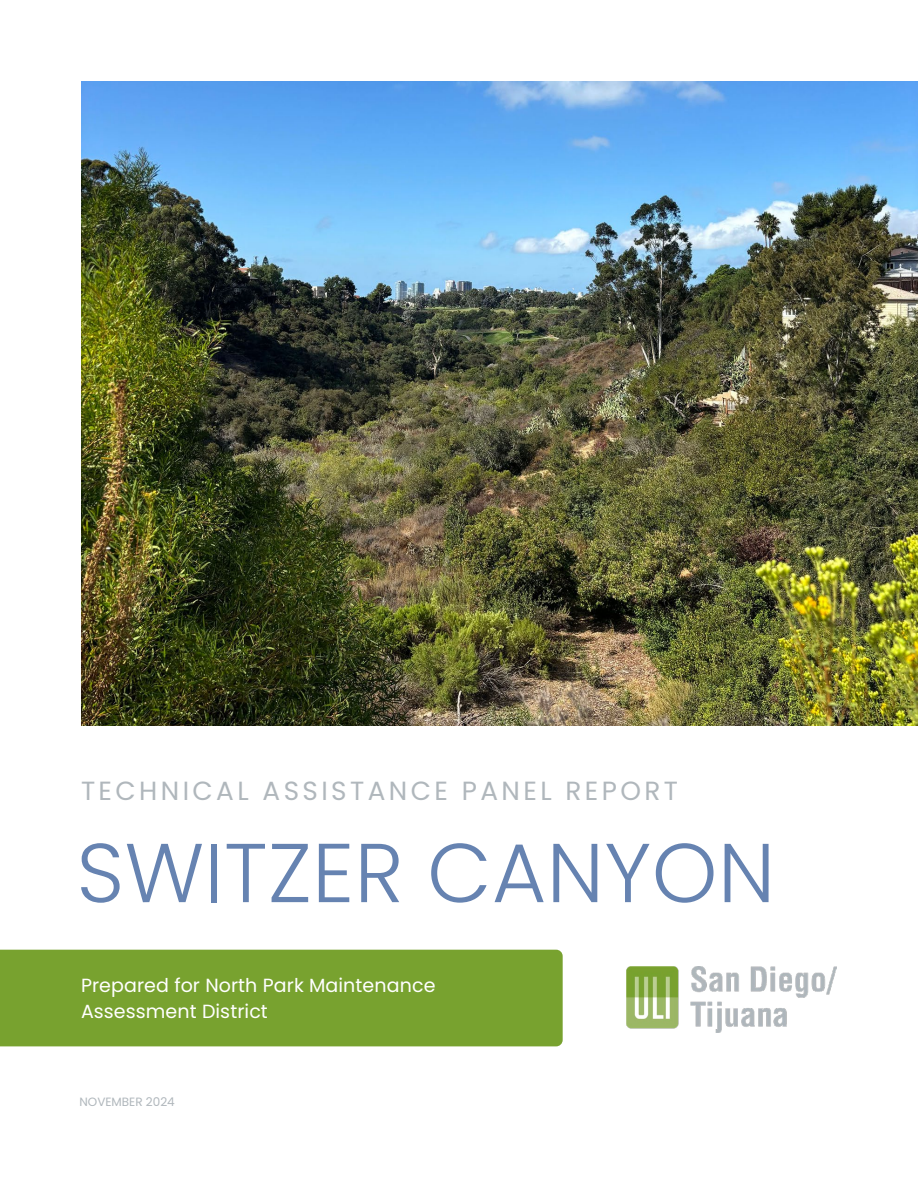
<style>
.page{position:relative;width:918px;height:1188px;background:#fff}
.page>*{position:absolute;margin:0;border:0;box-sizing:border-box;transform-origin:0 0}
.t1{font:300 83.4px "Poppins";letter-spacing:.005em;color:#6683b1}
.t2{font:26.25px "Poppins";letter-spacing:.13em;color:#b0b7bc}
.t3{font:19.05px/26.2px "Poppins";letter-spacing:.005em;color:#fff}
.t4{font:12px "Poppins";color:#b0b7bc}
</style>
<div class="page">
<img style="left:81px;top:81px;width:837px;height:645px">
<div style="left:0;top:950px;width:563px;height:96px;background:#78a22f"></div>
<img style="left:626px;top:966px;width:211px;height:67px">
<h2 class="t2" style="left:81px;top:775px;width:599px">TECHNICAL ASSISTANCE PANEL REPORT</h2>
<h1 class="t1" style="left:76px;top:825px;width:700px">SWITZER CANYON</h1>
<p class="t3" style="left:81px;top:972px;width:356px">Prepared for North Park Maintenance<br>Assessment District</p>
<p class="t4" style="left:80px;top:1095px;width:97px">NOVEMBER 2024</p>
</div>
